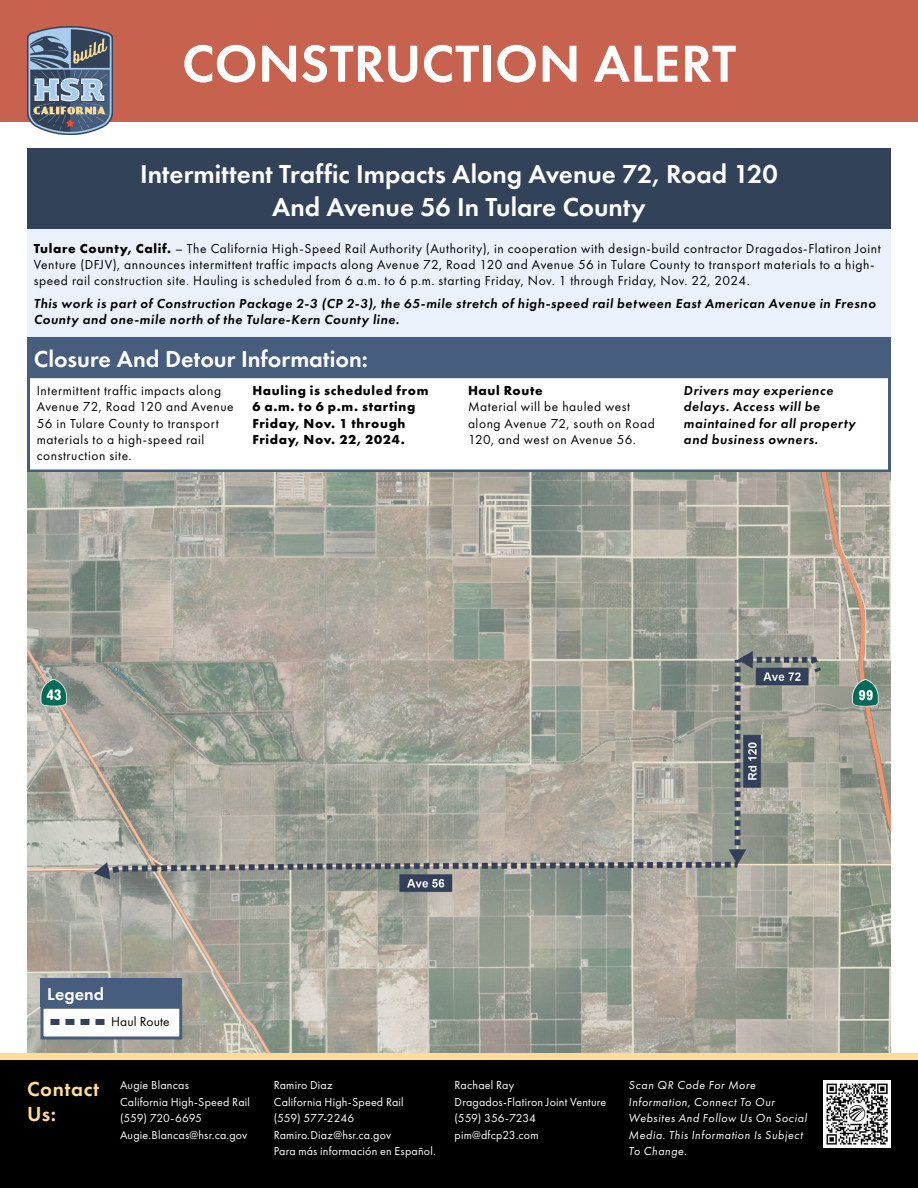
<style>
.page{position:relative;width:918px;height:1188px;background:#fff}
.page>*{position:absolute;margin:0;border:0;box-sizing:border-box;transform-origin:0 0}
.H1_construction_alert_header{font:600 54px "Futura PT";letter-spacing:.005em;color:#fff}
.H2_location{font:600 27px "Futura PT";color:#fff}
.H3_information{font:600 24px "Futura PT";color:#fff}
.H4_Contact{font:600 21px/25.2px "Futura PT";letter-spacing:.03em;color:#ffdd96}
.Legend{font:600 18px "Futura PT";color:#fff}
.Paragraph{font:13.5px/16.2px "Futura PT";letter-spacing:.04em;color:#000}
.Paragraph_Italic{font:italic 600 13.5px/16.2px "Futura PT";letter-spacing:.045em;color:#000}
.Paragraph_Bold{font:700 13.5px/16.2px "Futura PT";letter-spacing:.05em;color:#000}
.Title_Bold{font:700 13.5px "Futura PT";letter-spacing:.05em;color:#000}
.Paragraph_List{font:13.5px "Futura PT";letter-spacing:.01em;color:#000}
.Contact_Name{font:12px "Futura PT";letter-spacing:.015em;color:#fff}
.Contact_info{font:italic 12px/16.5px "Futura PT";letter-spacing:.045em;color:#fff}
.Contact_Name-2{font:12px "Futura PT";letter-spacing:-.01em;color:#fff}
.s1{font-weight:700}
</style>
<div class="page">
<div style="left:0;top:0;width:918px;height:122px;background:#c7624e"></div>
<img style="left:27px;top:27px;width:85px;height:108px">
<div style="left:27px;top:148px;width:864px;height:82px;background:#324259"></div>
<div style="left:27px;top:230px;width:864px;height:108px;background:#ebf1fa"></div>
<div style="left:27px;top:338px;width:864px;height:40px;background:#475d7d"></div>
<div style="left:27px;top:375px;width:864px;height:97px;border:3px solid #475d7d"></div>
<img style="left:27px;top:472px;width:864px;height:581px">
<div style="left:42px;top:1007px;width:139px;height:31px;background:#fff"></div>
<div style="left:40px;top:1006px;width:142px;height:34px;border:3px solid #475d7d"></div>
<svg style="left:50px;top:1019px;width:54px;height:6px"></svg>
<div style="left:40px;top:979px;width:142px;height:28px;background:#475d7d"></div>
<div style="left:0;top:1053px;width:918px;height:135px;background:#000"></div>
<div style="left:0;top:1053px;width:918px;height:7px;background:#ffdd96"></div>
<svg style="left:824px;top:1080px;width:67px;height:68px"></svg>
<img style="left:827px;top:1083px;width:61px;height:61px">
<h1 class="H1_construction_alert_header" style="left:182px;top:30px;width:556px">CONSTRUCTION ALERT</h1>
<h2 class="H2_location" style="left:140px;top:157px;width:639px">Intermittent Traffic Impacts Along Avenue 72, Road 120</h2>
<h2 class="H2_location" style="left:272px;top:190px;width:375px">And Avenue 56 In Tulare County</h2>
<p class="Paragraph" style="left:34px;top:240px;width:848px"><span class="s1">Tulare County, Calif.</span> – The California High-Speed Rail Authority (Authority), in cooperation with design-build contractor Dragados-Flatiron Joint<br>Venture (DFJV), announces intermittent traffic impacts along Avenue 72, Road 120 and Avenue 56 in Tulare County to transport materials to a high&shy;speed rail construction site. Hauling is scheduled from 6 a.m. to 6 p.m. starting Friday, Nov. 1 through Friday, Nov. 22, 2024.</p>
<p class="Paragraph_Italic" style="left:34px;top:295px;width:844px">This work is part of Construction Package 2-3 (CP 2-3), the 65-mile stretch of high-speed rail between East American Avenue in Fresno<br>County and one-mile north of the Tulare-Kern County line.</p>
<h3 class="H3_information" style="left:34px;top:344px;width:336px">Closure And Detour Information:</h3>
<p class="Paragraph" style="left:37px;top:383px;width:198px">Intermittent traffic impacts along<br>Avenue 72, Road 120 and Avenue<br>56 in Tulare County to transport materials to a high-speed rail construction site.</p>
<p class="Paragraph_Bold" style="left:252px;top:382px;width:178px">Hauling is scheduled from<br>6 a.m. to 6 p.m. starting<br>Friday, Nov. 1 through<br>Friday, Nov. 22, 2024.</p>
<p class="Title_Bold" style="left:468px;top:382px;width:76px">Haul Route</p>
<p class="Paragraph_Italic" style="left:684px;top:382px;width:173px">Drivers may experience delays. Access will be maintained for all property and business owners.</p>
<p class="Paragraph" style="left:468px;top:399px;width:188px">Material will be hauled west along Avenue 72, south on Road<br>120, and west on Avenue 56.</p>
<p class="Legend" style="left:47px;top:982px;width:58px">Legend</p>
<p class="Paragraph_List" style="left:111px;top:1013px;width:60px">Haul Route</p>
<h4 class="H4_Contact" style="left:27px;top:1076px;width:74px">Contact<br>Us:</h4>
<p class="Contact_Name" style="left:120px;top:1078px;width:70px">Augie Blancas</p>
<p class="Contact_Name" style="left:120px;top:1095px;width:132px">California High-Speed Rail</p>
<p class="Contact_Name-2" style="left:120px;top:1111px;width:84px">(559) 720-6695</p>
<p class="Contact_Name" style="left:120px;top:1128px;width:129px">Augie.Blancas@hsr.ca.gov</p>
<p class="Contact_Name" style="left:274px;top:1078px;width:60px">Ramiro Diaz</p>
<p class="Contact_Name" style="left:274px;top:1095px;width:132px">California High-Speed Rail</p>
<p class="Contact_Name" style="left:274px;top:1111px;width:82px">(559) 577-2246</p>
<p class="Contact_Name" style="left:274px;top:1128px;width:119px">Ramiro.Diaz@hsr.ca.gov</p>
<p class="Contact_Name" style="left:274px;top:1144px;width:163px">Para más información en Español.</p>
<p class="Contact_Name" style="left:455px;top:1078px;width:61px">Rachael Ray</p>
<p class="Contact_Name" style="left:455px;top:1095px;width:153px">Dragados-Flatiron Joint Venture</p>
<p class="Contact_Name" style="left:455px;top:1111px;width:83px">(559) 356-7234</p>
<p class="Contact_Name" style="left:455px;top:1128px;width:86px">pim@dfcp23.com</p>
<p class="Contact_info" style="left:629px;top:1077px;width:180px">Scan QR Code For More<br>Information, Connect To Our<br>Websites And Follow Us On Social<br>Media. This Information Is Subject<br>To Change.</p>
</div>
